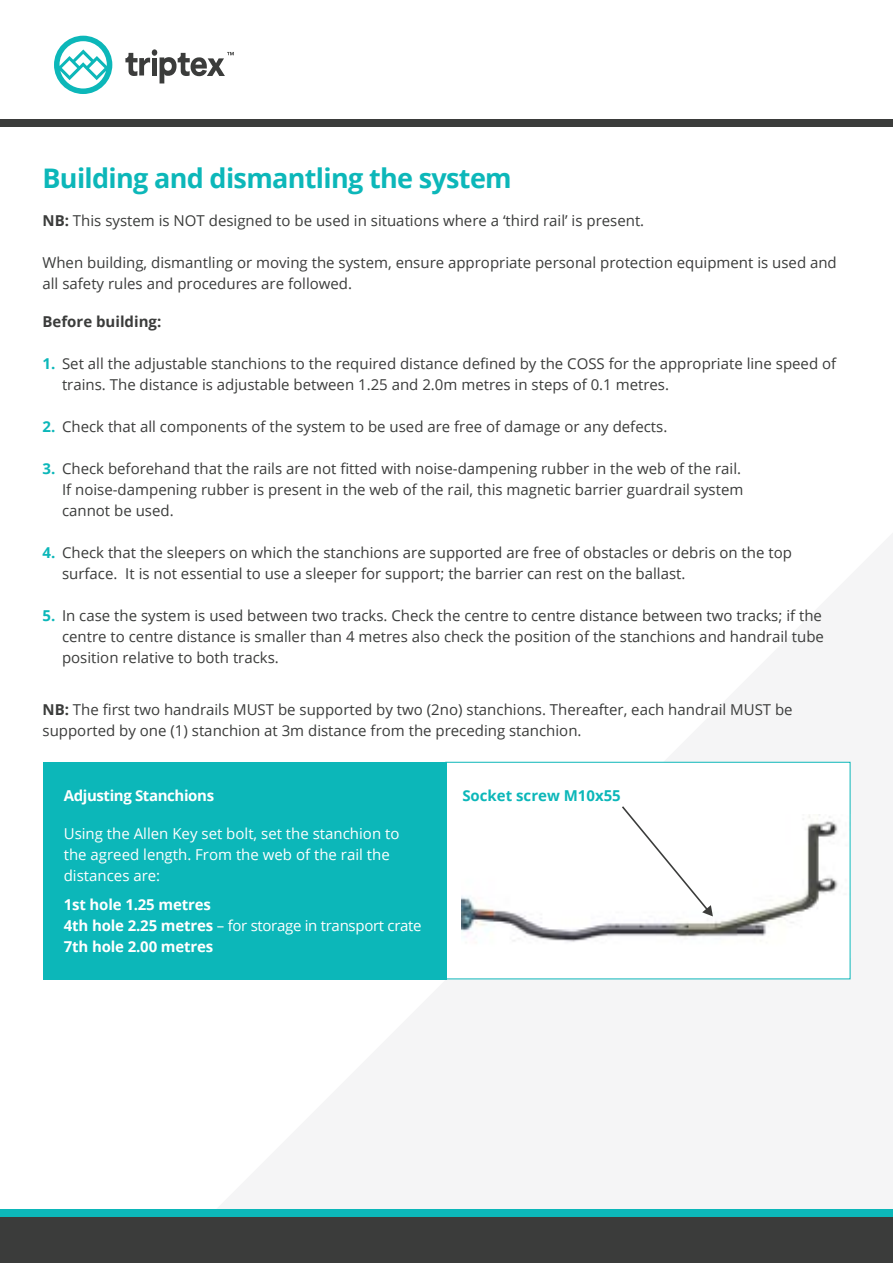
<style>
.page{position:relative;width:893px;height:1263px;background:#fff}
.page>*{position:absolute;margin:0;border:0;box-sizing:border-box;transform-origin:0 0}
.t1{font:700 27px "Open Sans";letter-spacing:-.025em;color:#0cb7b9}
.t2{font:15px/21px "Open Sans";color:#3b3c3b}
.t3{font:15px/21px "Open Sans";color:#fff}
.t4{font:700 15px "Open Sans";letter-spacing:-.01em;color:#fff}
.t5{font:15px "Open Sans";letter-spacing:-.02em;color:#fff}
.t6{font:700 15px "Open Sans";color:#0cb7b9}
.t7{font:700 15px "Open Sans";color:#3b3c3b}
.s1{font-weight:700}
.s2{font-weight:700;color:#0cb7b9}
</style>
<div class="page">
<div style="left:0;top:1217px;width:893px;height:46px;background:#3b3c3b"></div>
<div style="left:0;top:1209px;width:893px;height:8px;background:#0cb7b9"></div>
<div style="left:0;top:120px;width:893px;height:7px;background:#3b3c3b"></div>
<svg style="left:54px;top:36px;width:58px;height:58px"></svg>
<svg style="left:125px;top:49px;width:109px;height:34px"></svg>
<img style="left:462px;top:814px;width:376px;height:128px">
<div style="left:445px;top:762px;width:405px;height:217px;border:1px solid #0cb7b9"></div>
<svg style="left:622px;top:806px;width:91px;height:110px"></svg>
<div style="left:43px;top:762px;width:403px;height:217px;background:#0cb7b9"></div>
<p class="t1" style="left:43px;top:160px;width:471px">Building and dismantling the system</p>
<p class="t2" style="left:43px;top:210px;width:603px"><span class="s1">NB:</span> This system is NOT designed to be used in situations where a ‘third rail’ is present.</p>
<p class="t2" style="left:43px;top:252px;width:796px">When building, dismantling or moving the system, ensure appropriate personal protection equipment is used and all safety rules and procedures are followed.</p>
<p class="t7" style="left:43px;top:311px;width:120px">Before building:</p>
<p class="t2" style="left:62px;top:352px;width:776px;text-indent:-20px"><span class="s2">1.</span> Set all the adjustable stanchions to the required distance defined by the COSS for the appropriate line speed of trains. The distance is adjustable between 1.25 and 2.0m metres in steps of 0.1 metres.</p>
<p class="t2" style="left:43px;top:415px;width:626px"><span class="s2">2.</span> Check that all components of the system to be used are free of damage or any defects.</p>
<p class="t2" style="left:62px;top:457px;width:683px;text-indent:-20px"><span class="s2">3.</span> Check beforehand that the rails are not fitted with noise-dampening rubber in the web of the rail.<br>If noise-dampening rubber is present in the web of the rail, this magnetic barrier guardrail system cannot be used.</p>
<p class="t2" style="left:62px;top:541px;width:731px;text-indent:-20px"><span class="s2">4.</span> Check that the sleepers on which the stanchions are supported are free of obstacles or debris on the top surface. It is not essential to use a sleeper for support; the barrier can rest on the ballast.</p>
<p class="t2" style="left:62px;top:604px;width:763px;text-indent:-20px"><span class="s2">5.</span> In case the system is used between two tracks. Check the centre to centre distance between two tracks; if the centre to centre distance is smaller than 4 metres also check the position of the stanchions and handrail tube position relative to both tracks.</p>
<p class="t2" style="left:43px;top:698px;width:752px"><span class="s1">NB:</span> The first two handrails MUST be supported by two (2no) stanchions. Thereafter, each handrail MUST be supported by one (1) stanchion at 3m distance from the preceding stanchion.</p>
<p class="t4" style="left:64px;top:785px;width:152px">Adjusting Stanchions</p>
<p class="t6" style="left:462px;top:785px;width:160px">Socket screw M10x55</p>
<p class="t3" style="left:64px;top:822px;width:337px">Using the Allen Key set bolt, set the stanchion to the agreed length. From the web of the rail the distances are:</p>
<p class="t4" style="left:64px;top:894px;width:149px">1st hole 1.25 metres</p>
<p class="t5" style="left:64px;top:915px;width:359px"><span class="s1">4th hole 2.25 metres</span> – for storage in transport crate</p>
<p class="t4" style="left:64px;top:936px;width:151px">7th hole 2.00 metres</p>
</div>
